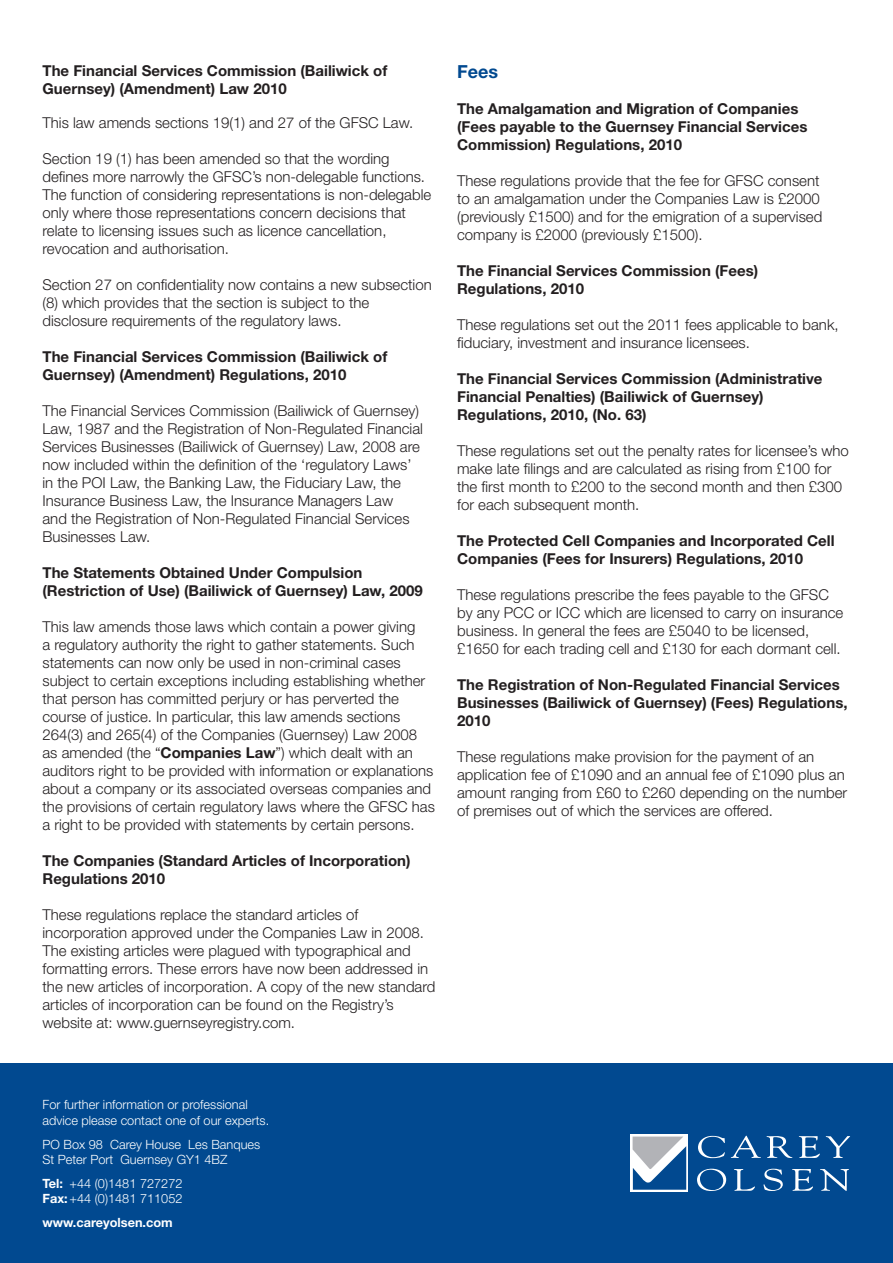
<style>
.page{position:relative;width:893px;height:1263px;background:#fff}
.page>*{position:absolute;margin:0;border:0;box-sizing:border-box;transform-origin:0 0}
.t1{font:700 18px "Helvetica Neue";color:#014990}
.t2{font:300 15px/18px "Helvetica Neue";color:#231f20}
.t3{font:700 15px/18px "Helvetica Neue";color:#231f20}
.t4{font:300 12.75px/15.3px "Helvetica Neue";color:#fff}
.t5{font:700 12.75px "Helvetica Neue";color:#fff}
.s1{font-weight:700}
</style>
<div class="page">
<div style="left:0;top:1063px;width:893px;height:200px;background:#014990"></div>
<svg style="left:631px;top:1135px;width:57px;height:57px"></svg>
<svg style="left:698px;top:1136px;width:27px;height:22px"></svg>
<svg style="left:731px;top:1136px;width:62px;height:22px"></svg>
<svg style="left:799px;top:1136px;width:21px;height:22px"></svg>
<svg style="left:697px;top:1169px;width:29px;height:22px"></svg>
<svg style="left:734px;top:1169px;width:21px;height:22px"></svg>
<svg style="left:763px;top:1169px;width:20px;height:22px"></svg>
<svg style="left:792px;top:1169px;width:21px;height:22px"></svg>
<svg style="left:820px;top:1169px;width:29px;height:22px"></svg>
<svg style="left:633px;top:1136px;width:53px;height:54px"></svg>
<svg style="left:826px;top:1136px;width:24px;height:22px"></svg>
<p class="t3" style="left:43px;top:61px;width:346px">The Financial Services Commission (Bailiwick of<br>Guernsey) (Amendment) Law 2010</p>
<p class="t2" style="left:43px;top:113px;width:372px">This law amends sections 19(1) and 27 of the GFSC Law.</p>
<p class="t2" style="left:43px;top:149px;width:390px">Section 19 (1) has been amended so that the wording defines more narrowly the GFSC’s non-delegable functions.<br>The function of considering representations is non-delegable only where those representations concern decisions that relate to licensing issues such as licence cancellation, revocation and authorisation.</p>
<p class="t2" style="left:43px;top:275px;width:391px">Section 27 on confidentiality now contains a new subsection (8) which provides that the section is subject to the disclosure requirements of the regulatory laws.</p>
<p class="t3" style="left:43px;top:347px;width:346px">The Financial Services Commission (Bailiwick of<br>Guernsey) (Amendment) Regulations, 2010</p>
<p class="t2" style="left:43px;top:401px;width:382px">The Financial Services Commission (Bailiwick of Guernsey)<br>Law, 1987 and the Registration of Non-Regulated Financial Services Businesses (Bailiwick of Guernsey) Law, 2008 are now included within the definition of the ‘regulatory Laws’ in the POI Law, the Banking Law, the Fiduciary Law, the Insurance Business Law, the Insurance Managers Law<br>and the Registration of Non-Regulated Financial Services Businesses Law.</p>
<p class="t3" style="left:43px;top:563px;width:382px">The Statements Obtained Under Compulsion (Restriction of Use) (Bailiwick of Guernsey) Law, 2009</p>
<p class="t2" style="left:43px;top:617px;width:394px">This law amends those laws which contain a power giving<br>a regulatory authority the right to gather statements. Such statements can now only be used in non-criminal cases subject to certain exceptions including establishing whether that person has committed perjury or has perverted the course of justice. In particular, this law amends sections 264(3) and 265(4) of the Companies (Guernsey) Law 2008 as amended (the “<span class="s1">Companies Law</span>”) which dealt with an auditors right to be provided with information or explanations about a company or its associated overseas companies and the provisions of certain regulatory laws where the GFSC has a right to be provided with statements by certain persons.</p>
<p class="t3" style="left:43px;top:851px;width:369px">The Companies (Standard Articles of Incorporation)<br>Regulations 2010</p>
<p class="t2" style="left:43px;top:905px;width:394px">These regulations replace the standard articles of incorporation approved under the Companies Law in 2008.<br>The existing articles were plagued with typographical and formatting errors. These errors have now been addressed in the new articles of incorporation. A copy of the new standard articles of incorporation can be found on the Registry’s website at: www.guernseyregistry.com.</p>
<p class="t1" style="left:457px;top:60px;width:43px">Fees</p>
<p class="t3" style="left:457px;top:99px;width:352px">The Amalgamation and Migration of Companies (Fees payable to the Guernsey Financial Services<br>Commission) Regulations, 2010</p>
<p class="t2" style="left:457px;top:171px;width:367px">These regulations provide that the fee for GFSC consent to an amalgamation under the Companies Law is £2000 (previously £1500) and for the emigration of a supervised company is £2000 (previously £1500).</p>
<p class="t3" style="left:457px;top:261px;width:303px">The Financial Services Commission (Fees)<br>Regulations, 2010</p>
<p class="t2" style="left:457px;top:315px;width:383px">These regulations set out the 2011 fees applicable to bank, fiduciary, investment and insurance licensees.</p>
<p class="t3" style="left:457px;top:369px;width:367px">The Financial Services Commission (Administrative<br>Financial Penalties) (Bailiwick of Guernsey)<br>Regulations, 2010, (No. 63)</p>
<p class="t2" style="left:457px;top:441px;width:393px">These regulations set out the penalty rates for licensee’s who make late filings and are calculated as rising from £100 for the first month to £200 to the second month and then £300 for each subsequent month.</p>
<p class="t3" style="left:457px;top:531px;width:379px">The Protected Cell Companies and Incorporated Cell<br>Companies (Fees for Insurers) Regulations, 2010</p>
<p class="t2" style="left:457px;top:585px;width:388px">These regulations prescribe the fees payable to the GFSC by any PCC or ICC which are licensed to carry on insurance business. In general the fees are £5040 to be licensed, £1650 for each trading cell and £130 for each dormant cell.</p>
<p class="t3" style="left:457px;top:675px;width:392px">The Registration of Non-Regulated Financial Services<br>Businesses (Bailiwick of Guernsey) (Fees) Regulations,<br>2010</p>
<p class="t2" style="left:457px;top:747px;width:392px">These regulations make provision for the payment of an application fee of £1090 and an annual fee of £1090 plus an amount ranging from £60 to £260 depending on the number of premises out of which the services are offered.</p>
<p class="t4" style="left:43px;top:1097px;width:228px">For further information or professional advice please contact one of our experts.</p>
<p class="t4" style="left:43px;top:1136px;width:219px">PO Box 98 Carey House Les Banques<br>St Peter Port Guernsey GY1 4BZ</p>
<p class="t4" style="left:43px;top:1175px;width:142px"><span class="s1">Tel:</span> +44 (0)1481 727272<br><span class="s1">Fax:</span>+44 (0)1481 711052</p>
<p class="t5" style="left:43px;top:1214px;width:132px">www.careyolsen.com</p>
</div>
